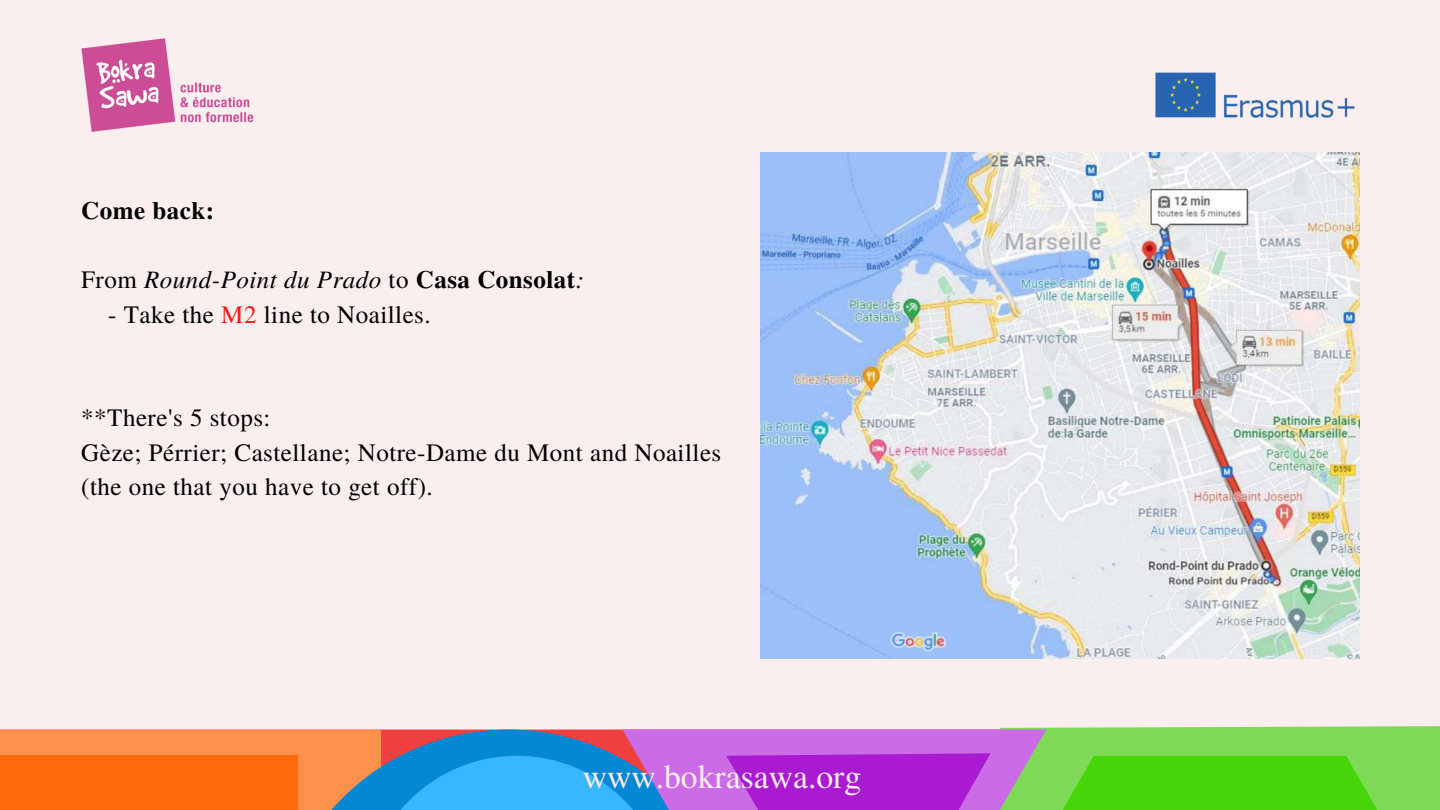
<style>
.page{position:relative;width:1440px;height:810px;background:#faeeee}
.page>*{position:absolute;margin:0;border:0;box-sizing:border-box;transform-origin:0 0}
.t1{font:33.7px "Te X Gyre Termes";color:#faeeee}
.t2{font:30px "Te X Gyre Termes";color:#faeeee}
.t3{font:25px/34.5px "Te X Gyre Termes";letter-spacing:.02em;color:#000}
.t4{font:italic 25px "Te X Gyre Termes";letter-spacing:.02em;color:#000}
.t5{font:700 25px "Te X Gyre Termes";letter-spacing:.02em;color:#000}
.s1{font-style:normal}
.s2{font-weight:700;font-style:normal}
.s3{color:#ff1616}
</style>
<div class="page">
<img style="left:81px;top:38px;width:173px;height:94px">
<img style="left:1155px;top:72px;width:200px;height:46px">
<div style="left:0;top:730px;width:381px;height:80px;background:#ff914d"></div>
<div style="left:0;top:756px;width:297px;height:54px;background:#ff6a0d"></div>
<svg style="left:760px;top:535px;width:680px;height:194px"></svg>
<svg style="left:760px;top:639px;width:298px;height:90px"></svg>
<svg style="left:273px;top:729px;width:1167px;height:81px;background:#839291"></svg>
<img style="left:761px;top:152px;width:598px;height:506px">
<p class="t5" style="left:81px;top:191px;width:134px">Come back:</p>
<p class="t4" style="left:81px;top:262px;width:504px"><span class="s1">From</span> Round-Point du Prado <span class="s1">to</span> <span class="s2">Casa Consolat</span>:</p>
<p class="t3" style="left:108px;top:296px;width:324px">- Take the <span class="s3">M2</span> line to Noailles.</p>
<p class="t3" style="left:81px;top:399px;width:642px">**There's 5 stops:<br>Gèze; Pérrier; Castellane; Notre-Dame du Mont and Noailles (the one that you have to get off).</p>
<p class="t2" style="left:583px;top:762px;width:244px"><sup>w</sup>w<sup>w</sup>w<sup>w</sup>w <sup>.</sup>. <sup>b</sup>b o<sup>o</sup>k<sup>k</sup>r<sup>r</sup>a<sup>a</sup>s<sup>s</sup>a<sup>a</sup>w<sup>w</sup>a . o r</p>
<h1 class="t1" style="left:793px;top:753px;width:70px">a.o<sub>g</sub>rg</h1>
</div>
